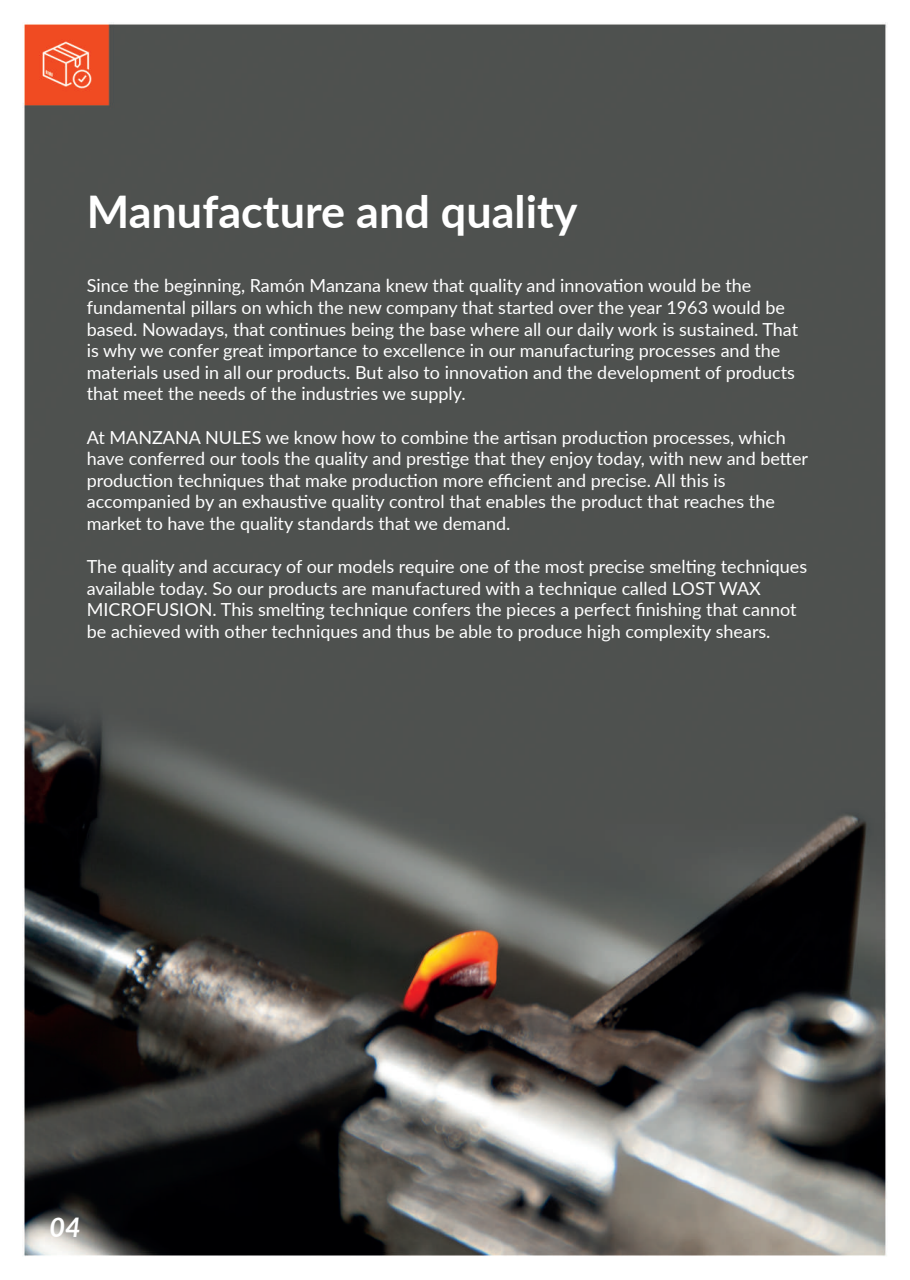
<style>
.page{position:relative;width:910px;height:1280px;background:#fff}
.page>*{position:absolute;margin:0;border:0;box-sizing:border-box;transform-origin:0 0}
.t1{font:700 45px "Lato";color:#fff}
.t2{font:italic 700 27px "Lato";color:#fff}
.t3{font:18px/21.6px "Lato";color:#fff}
</style>
<div class="page">
<img style="left:23px;top:22px;width:864px;height:1234px">
<h1 class="t1" style="left:87px;top:178px;width:492px">Manufacture and quality</h1>
<p class="t3" style="left:87px;top:274px;width:713px">Since the beginning, Ramón Manzana knew that quality and innovation would be the fundamental pillars on which the new company that started over the year 1963 would be based. Nowadays, that continues being the base where all our daily work is sustained. That is why we confer great importance to excellence in our manufacturing processes and the materials used in all our products. But also to innovation and the development of products that meet the needs of the industries we supply.</p>
<p class="t3" style="left:87px;top:425px;width:723px">At MANZANA NULES we know how to combine the artisan production processes, which have conferred our tools the quality and prestige that they enjoy today, with new and better production techniques that make production more efficient and precise. All this is accompanied by an exhaustive quality control that enables the product that reaches the market to have the quality standards that we demand.</p>
<p class="t3" style="left:87px;top:555px;width:722px">The quality and accuracy of our models require one of the most precise smelting techniques available today. So our products are manufactured with a technique called LOST WAX MICROFUSION. This smelting technique confers the pieces a perfect finishing that cannot be achieved with other techniques and thus be able to produce high complexity shears.</p>
<h2 class="t2" style="left:50px;top:1207px;width:33px">04</h2>
</div>
